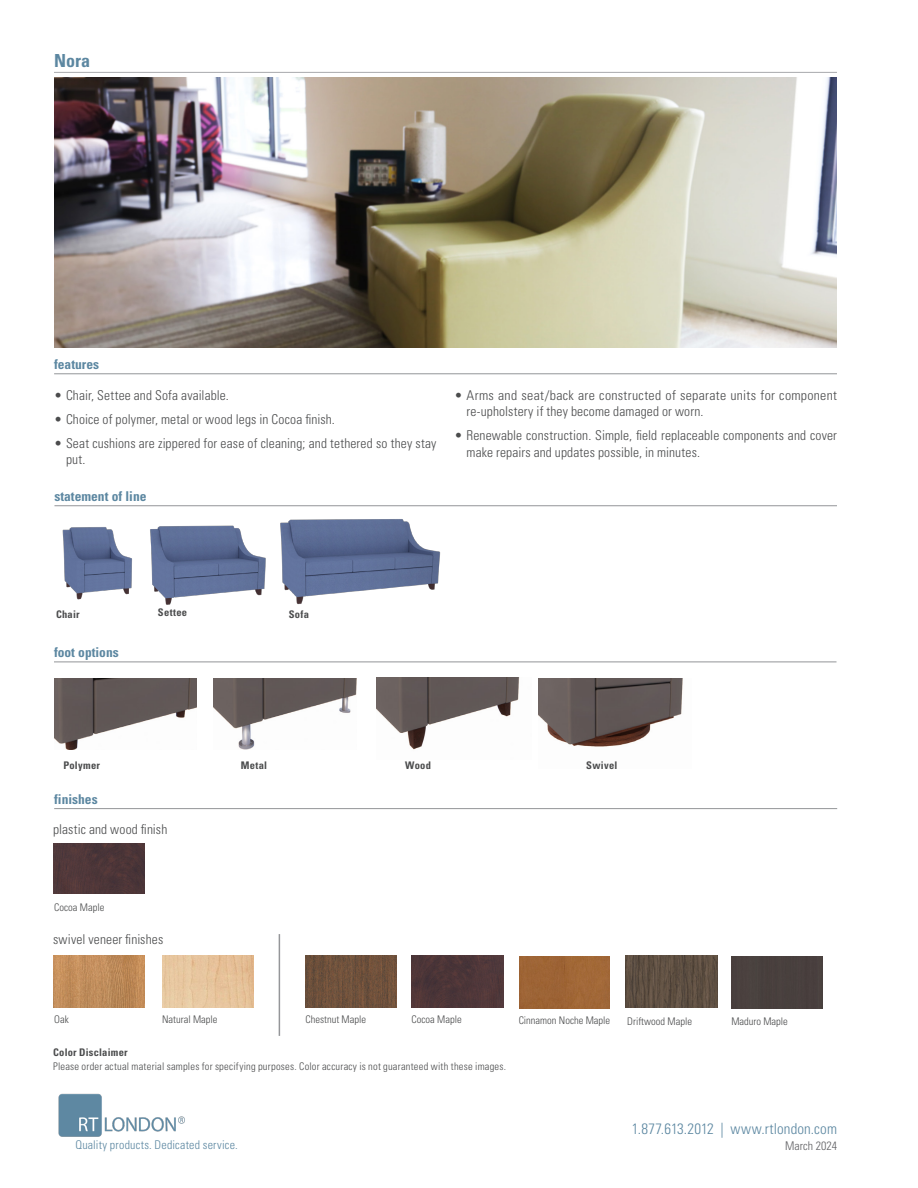
<style>
.page{position:relative;width:918px;height:1188px;background:#fff}
.page>*{position:absolute;margin:0;border:0;box-sizing:border-box;transform-origin:0 0}
.t1{font:700 condensed 18px "Univers LT Std";color:#5c87a1}
.t2{font:300 condensed 15px "Univers LT Std";letter-spacing:.005em;color:#5c87a1}
.bullet_type{font:300 condensed 13.5px/16.5px "Univers LT Std";letter-spacing:.015em;color:#4b4c4d}
.blue_text_with_line_below{font:700 condensed 13.5px "Univers LT Std";color:#5c87a1}
.t3{font:300 condensed 12px "Univers LT Std";letter-spacing:.02em;color:#5c87a1}
.t4{font:300 condensed 12px "Univers LT Std";color:#616164}
.Paragraph_Style_1{font:300 condensed 10.5px "Univers LT Std";letter-spacing:.01em;color:#4b4c4d}
.t5{font:700 condensed 10.5px "Univers LT Std";letter-spacing:.02em;color:#4b4c4d}
</style>
<div class="page">
<img style="left:150px;top:526px;width:116px;height:79px">
<hr style="left:54px;top:72px;width:783px;height:1px;background:#a8a9ad">
<img style="left:54px;top:77px;width:783px;height:270px">
<hr style="left:54px;top:373px;width:783px;height:1px;background:#939598">
<img style="left:58px;top:1093px;width:127px;height:44px">
<hr style="left:54px;top:505px;width:783px;height:1px;background:#939598">
<img style="left:62px;top:527px;width:70px;height:73px">
<img style="left:280px;top:519px;width:161px;height:86px">
<hr style="left:54px;top:808px;width:783px;height:1px;background:#939598">
<img style="left:53px;top:843px;width:91px;height:51px">
<img style="left:53px;top:955px;width:91px;height:52px">
<img style="left:162px;top:955px;width:91px;height:52px">
<img style="left:305px;top:955px;width:92px;height:52px">
<img style="left:412px;top:956px;width:91px;height:52px">
<div style="left:519px;top:956px;width:91px;height:52px;background:#9f6536"></div>
<img style="left:626px;top:956px;width:92px;height:52px">
<div style="left:731px;top:956px;width:92px;height:52px;background:#49403e"></div>
<hr style="left:279px;top:934px;width:1px;height:102px;background:#727477">
<img style="left:538px;top:679px;width:145px;height:68px">
<img style="left:214px;top:679px;width:142px;height:71px">
<img style="left:54px;top:679px;width:142px;height:71px">
<img style="left:376px;top:677px;width:144px;height:73px">
<hr style="left:54px;top:662px;width:783px;height:1px;background:#939598">
<p class="t1" style="left:54px;top:50px;width:38px">Nora</p>
<p class="blue_text_with_line_below" style="left:54px;top:356px;width:46px">features</p>
<p class="bullet_type" style="left:54px;top:387px;width:176px">• Chair, Settee and Sofa available.</p>
<p class="bullet_type" style="left:54px;top:411px;width:282px">• Choice of polymer, metal or wood legs in Cocoa finish.</p>
<p class="bullet_type" style="left:66px;top:435px;width:372px;text-indent:-12px">• Seat cushions are zippered for ease of cleaning; and tethered so they stay put.</p>
<p class="blue_text_with_line_below" style="left:54px;top:488px;width:94px">statement of line</p>
<p class="bullet_type" style="left:466px;top:387px;width:372px;text-indent:-12px">• Arms and seat/back are constructed of separate units for component re-upholstery if they become damaged or worn.</p>
<p class="bullet_type" style="left:466px;top:427px;width:372px;text-indent:-12px">• Renewable construction. Simple, field replaceable components and cover make repairs and updates possible, in minutes.</p>
<p class="t5" style="left:56px;top:607px;width:25px">Chair</p>
<p class="t5" style="left:158px;top:606px;width:31px">Settee</p>
<p class="t5" style="left:289px;top:607px;width:22px">Sofa</p>
<p class="blue_text_with_line_below" style="left:54px;top:644px;width:66px">foot options</p>
<p class="t5" style="left:63px;top:759px;width:38px">Polymer</p>
<p class="blue_text_with_line_below" style="left:54px;top:791px;width:45px">finishes</p>
<p class="bullet_type" style="left:53px;top:821px;width:116px">plastic and wood finish</p>
<p class="Paragraph_Style_1" style="left:54px;top:901px;width:52px">Cocoa Maple</p>
<p class="bullet_type" style="left:53px;top:931px;width:112px">swivel veneer finishes</p>
<p class="t5" style="left:241px;top:759px;width:28px">Metal</p>
<p class="t5" style="left:405px;top:759px;width:27px">Wood</p>
<p class="t5" style="left:586px;top:759px;width:33px">Swivel</p>
<p class="Paragraph_Style_1" style="left:54px;top:1013px;width:16px">Oak</p>
<p class="Paragraph_Style_1" style="left:162px;top:1013px;width:57px">Natural Maple</p>
<p class="Paragraph_Style_1" style="left:305px;top:1013px;width:62px">Chestnut Maple</p>
<p class="Paragraph_Style_1" style="left:412px;top:1013px;width:52px">Cocoa Maple</p>
<p class="Paragraph_Style_1" style="left:519px;top:1014px;width:93px">Cinnamon Noche Maple</p>
<p class="Paragraph_Style_1" style="left:627px;top:1015px;width:66px">Driftwood Maple</p>
<p class="Paragraph_Style_1" style="left:731px;top:1015px;width:58px">Maduro Maple</p>
<p class="t5" style="left:53px;top:1046px;width:76px">Color Disclaimer</p>
<p class="Paragraph_Style_1" style="left:53px;top:1060px;width:455px">Please order actual material samples for specifying purposes. Color accuracy is not guaranteed with these images.</p>
<p class="t2" style="left:632px;top:1119px;width:207px">1.877.613.2012 | www.rtlondon.com</p>
<p class="t3" style="left:75px;top:1138px;width:164px">Quality products. Dedicated service.</p>
<p class="t4" style="left:785px;top:1139px;width:53px">March 2024</p>
</div>
